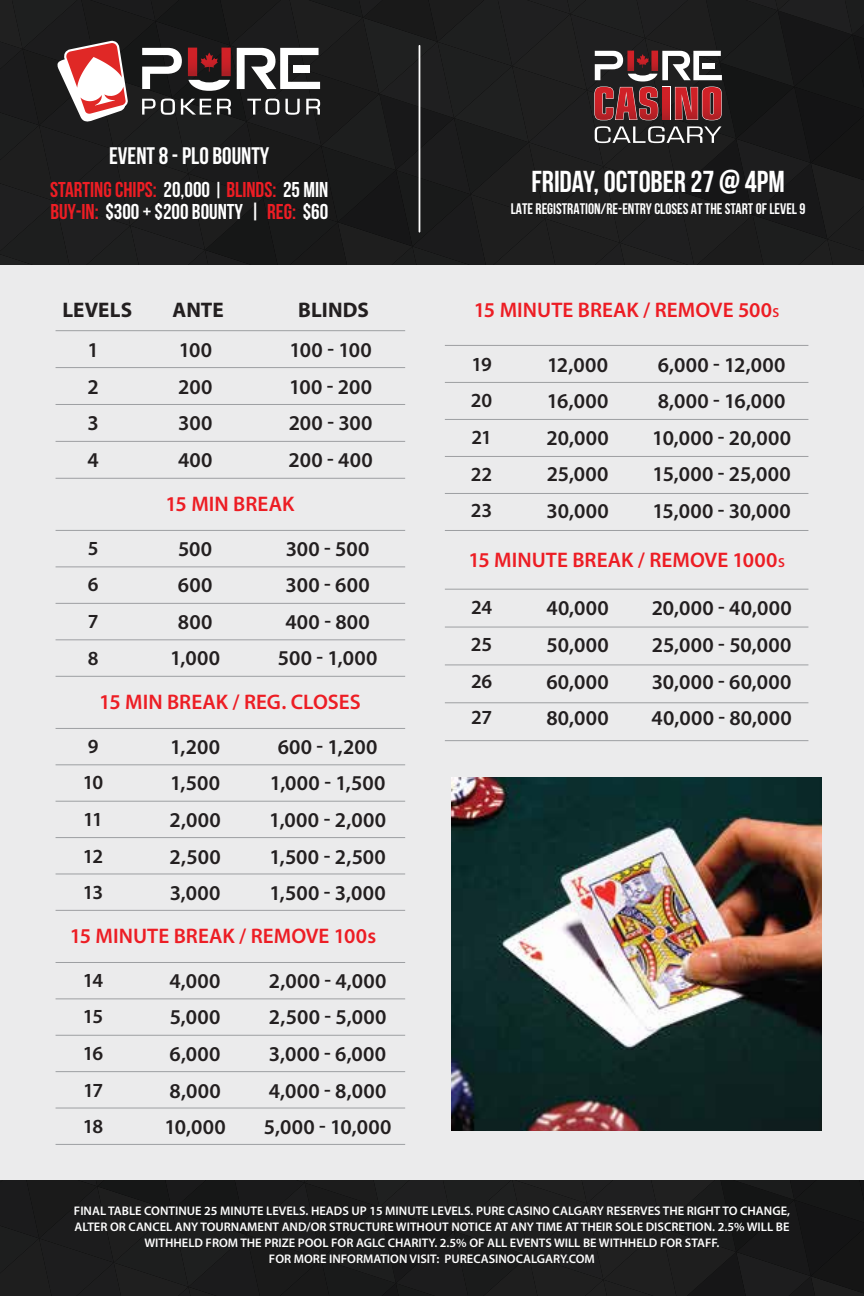
<style>
.page{position:relative;width:864px;height:1296px;background:#ebebec}
.page>*{position:absolute;margin:0;border:0;box-sizing:border-box;transform-origin:0 0}
.t1{font:700 30.2px "Bebas Neue";color:#fff}
.t2{font:700 24px "Bebas Neue";color:#fff}
.t3{font:700 21.4px/21.4px "Bebas Neue";color:#ed1d24}
.t4{font:600 21.2px/36.6px "Myriad Pro";letter-spacing:.015em;color:#231f20;text-align:justify}
.t5{font:600 21.2px "Myriad Pro";color:#ed1d24}
.t6{font:700 21.2px "Myriad Pro";letter-spacing:.005em;color:#231f20}
.t7{font:600 20px/36.6px "Myriad Pro";letter-spacing:-.045em;color:#231f20;text-align:justify}
.t8{font:700 15.2px "Bebas Neue";color:#fff}
.t9{font:600 12.4px/16px "Myriad Pro";color:#fff;text-align:center}
.s1{color:#fff}
.s2{font-size:19.8px;color:#fff}
.s3{font-size:13.2px}
</style>
<div class="page">
<img style="left:451px;top:778px;width:371px;height:353px">
<div style="left:0;top:1181px;width:864px;height:115px;background:#1d1d1e"></div>
<svg style="left:0;top:0;width:864px;height:264px;background:#282425"></svg>
<hr style="left:445px;top:345px;width:363px;height:1px;background:#9d9fa2">
<hr style="left:445px;top:382px;width:363px;height:1px;background:#9d9fa2">
<hr style="left:445px;top:419px;width:363px;height:1px;background:#9d9fa2">
<hr style="left:445px;top:456px;width:363px;height:1px;background:#9d9fa2">
<hr style="left:445px;top:493px;width:363px;height:1px;background:#9d9fa2">
<hr style="left:445px;top:530px;width:363px;height:1px;background:#9d9fa2">
<hr style="left:445px;top:589px;width:363px;height:1px;background:#9d9fa2">
<hr style="left:445px;top:627px;width:363px;height:1px;background:#9d9fa2">
<hr style="left:445px;top:665px;width:363px;height:1px;background:#9d9fa2">
<hr style="left:445px;top:702px;width:363px;height:1px;background:#9d9fa2">
<hr style="left:445px;top:740px;width:363px;height:1px;background:#9d9fa2">
<hr style="left:56px;top:530px;width:349px;height:1px;background:#9d9fa2">
<hr style="left:56px;top:567px;width:349px;height:1px;background:#9d9fa2">
<hr style="left:56px;top:603px;width:349px;height:1px;background:#9d9fa2">
<hr style="left:56px;top:639px;width:349px;height:1px;background:#9d9fa2">
<hr style="left:56px;top:676px;width:349px;height:1px;background:#9d9fa2">
<hr style="left:56px;top:728px;width:349px;height:1px;background:#9d9fa2">
<hr style="left:56px;top:764px;width:349px;height:1px;background:#9d9fa2">
<hr style="left:56px;top:801px;width:349px;height:1px;background:#9d9fa2">
<hr style="left:56px;top:837px;width:349px;height:1px;background:#9d9fa2">
<hr style="left:56px;top:874px;width:349px;height:1px;background:#9d9fa2">
<hr style="left:56px;top:910px;width:349px;height:1px;background:#9d9fa2">
<hr style="left:56px;top:962px;width:349px;height:1px;background:#9d9fa2">
<hr style="left:56px;top:999px;width:349px;height:1px;background:#9d9fa2">
<hr style="left:56px;top:1035px;width:349px;height:1px;background:#9d9fa2">
<hr style="left:56px;top:1071px;width:349px;height:1px;background:#9d9fa2">
<hr style="left:56px;top:1108px;width:349px;height:1px;background:#9d9fa2">
<hr style="left:56px;top:1144px;width:349px;height:1px;background:#9d9fa2">
<hr style="left:56px;top:330px;width:349px;height:1px;background:#9d9fa2">
<hr style="left:56px;top:367px;width:349px;height:1px;background:#9d9fa2">
<hr style="left:56px;top:404px;width:349px;height:1px;background:#9d9fa2">
<hr style="left:56px;top:441px;width:349px;height:1px;background:#9d9fa2">
<hr style="left:56px;top:478px;width:349px;height:1px;background:#9d9fa2">
<p class="t2" style="left:109px;top:143px;width:162px">EVENT 8 - PLO BOUNTY</p>
<p class="t3" style="left:50px;top:179px;width:279px">STARTING CHIPS: <span class="s1">20,000</span> <span class="s2">|</span> BLINDS: <span class="s1">25 MIN<br></span>BUY-IN: <span class="s1">$300 + $200 BOUNTY |</span> REG: <span class="s1">$60</span></p>
<p class="t6" style="left:63px;top:296px;width:71px">LEVELS</p>
<p class="t4" style="left:87px;top:331px;width:13px">1<br>2<br>3<br>4</p>
<p class="t6" style="left:173px;top:296px;width:53px">ANTE</p>
<p class="t4" style="left:178px;top:331px;width:36px">100<br>200<br>300<br>400</p>
<p class="t6" style="left:298px;top:296px;width:72px">BLINDS</p>
<p class="t4" style="left:289px;top:331px;width:86px">100 - 100<br>100 - 200<br>200 - 300<br>200 - 400</p>
<p class="t5" style="left:166px;top:490px;width:130px">15 MIN BREAK</p>
<p class="t7" style="left:88px;top:529px;width:12px">5<br>6<br>7<br>8</p>
<p class="t4" style="left:170px;top:530px;width:52px;text-align:center">500<br>600<br>800<br>1,000</p>
<p class="t4" style="left:278px;top:530px;width:101px;text-align:center">300 - 500<br>300 - 600<br>400 - 800<br>500 - 1,000</p>
<p class="t5" style="left:99px;top:688px;width:263px">15 MIN BREAK / REG. CLOSES</p>
<p class="t7" style="left:83px;top:727px;width:22px;text-align:left">9<br>10<br>11<br>12<br>13</p>
<p class="t4" style="left:169px;top:728px;width:53px">1,200<br>1,500<br>2,000<br>2,500<br>3,000</p>
<p class="t4" style="left:269px;top:728px;width:118px;text-align:center">600 - 1,200<br>1,000 - 1,500<br>1,000 - 2,000<br>1,500 - 2,500<br>1,500 - 3,000</p>
<p class="t5" style="left:70px;top:922px;width:308px">15 MINUTE BREAK / REMOVE 100s</p>
<p class="t7" style="left:83px;top:961px;width:22px">14<br>15<br>16<br>17<br>18</p>
<p class="t4" style="left:165px;top:962px;width:63px;text-align:left">4,000<br>5,000<br>6,000<br>8,000<br>10,000</p>
<p class="t4" style="left:264px;top:962px;width:129px;text-align:left">2,000 - 4,000<br>2,500 - 5,000<br>3,000 - 6,000<br>4,000 - 8,000<br>5,000 - 10,000</p>
<h1 class="t1" style="left:531px;top:165px;width:255px">FRIDAY, OCTOBER 27 @ 4PM</h1>
<p class="t8" style="left:511px;top:201px;width:296px">LATE REGISTRATION/RE-ENTRY CLOSES AT THE START OF LEVEL 9</p>
<p class="t5" style="left:474px;top:297px;width:307px">15 MINUTE BREAK / REMOVE 500<span class="s3">S</span></p>
<p class="t7" style="left:471px;top:345px;width:23px">19<br>20<br>21<br>22<br>23</p>
<p class="t4" style="left:547px;top:346px;width:64px">12,000<br>16,000<br>20,000<br>25,000<br>30,000</p>
<p class="t4" style="left:652px;top:346px;width:140px;text-align:left">6,000 - 12,000<br>8,000 - 16,000<br>10,000 - 20,000<br>15,000 - 25,000<br>15,000 - 30,000</p>
<p class="t5" style="left:468px;top:546px;width:318px">15 MINUTE BREAK / REMOVE 1000<span class="s3">S</span></p>
<p class="t7" style="left:471px;top:589px;width:23px">24<br>25<br>26<br>27</p>
<p class="t4" style="left:546px;top:589px;width:64px">40,000<br>50,000<br>60,000<br>80,000</p>
<p class="t4" style="left:652px;top:589px;width:142px">20,000 - 40,000<br>25,000 - 50,000<br>30,000 - 60,000<br>40,000 - 80,000</p>
<p class="t9" style="left:74px;top:1203px;width:718px">FINAL TABLE CONTINUE 25 MINUTE LEVELS. HEADS UP 15 MINUTE LEVELS. PURE CASINO CALGARY RESERVES THE RIGHT TO CHANGE, ALTER OR CANCEL ANY TOURNAMENT AND/OR STRUCTURE WITHOUT NOTICE AT ANY TIME AT THEIR SOLE DISCRETION. 2.5% WILL BE WITHHELD FROM THE PRIZE POOL FOR AGLC CHARITY. 2.5% OF ALL EVENTS WILL BE WITHHELD FOR STAFF.<br>FOR MORE INFORMATION VISIT: PURECASINOCALGARY.COM</p>
</div>
